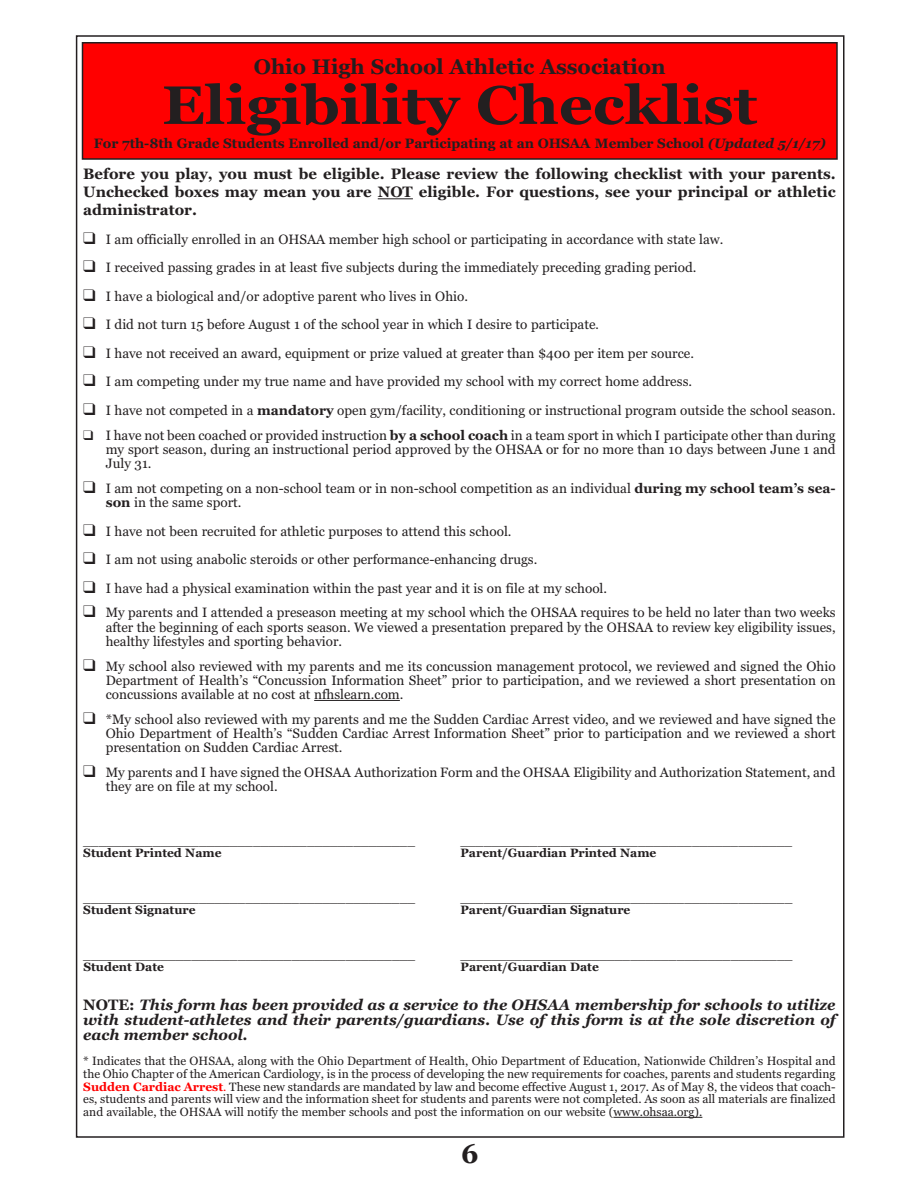
<style>
.page{position:relative;width:918px;height:1188px;background:#fff}
.page>*{position:absolute;margin:0;border:0;box-sizing:border-box;transform-origin:0 0}
.t1{font:700 54px "Georgia";color:#231f20;scale:1.1 1}
.t2{font:700 27px "Georgia";color:#231f20}
.t3{font:700 21px "Georgia";color:#231f20}
.t4{font:italic 700 15px/15px "Georgia";color:#231f20;text-align:justify}
.t5{font:700 15px/18px "Georgia";color:#231f20;text-align:justify}
.t6{font:13.5px/14.2px "Georgia";color:#231f20;text-align:justify}
.t7{font:700 13.5px "Georgia";color:#231f20}
.t8{font:12px/12.8px "Georgia";color:#231f20;text-align:justify}
.t9{font:700 12px "Georgia";color:#231f20}
.s1{font-style:italic}
.s2{font-weight:700}
.s3{font-style:normal}
.s4{font-weight:700;color:#f00}
.s5{color:#f00}
</style>
<div class="page">
<hr style="left:378px;top:198px;width:35px;height:1px;background:#231f20">
<hr style="left:314px;top:700px;width:86px;height:1px;background:#231f20">
<hr style="left:613px;top:1117px;width:89px;height:1px;background:#231f20">
<div style="left:82px;top:43px;width:755px;height:116px;background:#f00"></div>
<div style="left:82px;top:42px;width:756px;height:118px;border:2px solid #231f20"></div>
<h3 class="t3" style="left:254px;top:54px;width:413px">Ohio High School Athletic Association</h3>
<h1 class="t1" style="left:162px;top:74px;width:543px">Eligibility Checklist</h1>
<p class="t7" style="left:94px;top:135px;width:733px">For 7th-8th Grade Students Enrolled and/or Participating at an OHSAA Member School <span class="s1">(Updated 5/1/17)</span></p>
<p class="t5" style="left:83px;top:165px;width:754px">Before you play, you must be eligible. Please review the following checklist with your parents.<br>Unchecked boxes may mean you are NOT eligible. For questions, see your principal or athletic administrator.</p>
<p class="t6" style="left:83px;top:232px;width:642px">❑ I am officially enrolled in an OHSAA member high school or participating in accordance with state law.</p>
<p class="t6" style="left:83px;top:261px;width:615px">❑ I received passing grades in at least five subjects during the immediately preceding grading period.</p>
<p class="t6" style="left:83px;top:289px;width:386px">❑ I have a biological and/or adoptive parent who lives in Ohio.</p>
<p class="t6" style="left:83px;top:318px;width:517px">❑ I did not turn 15 before August 1 of the school year in which I desire to participate.</p>
<p class="t6" style="left:83px;top:346px;width:612px">❑ I have not received an award, equipment or prize valued at greater than $400 per item per source.</p>
<p class="t6" style="left:83px;top:375px;width:610px">❑ I am competing under my true name and have provided my school with my correct home address.</p>
<p class="t6" style="left:83px;top:403px;width:754px">❑ I have not competed in a <span class="s2">mandatory</span> open gym/facility, conditioning or instructional program outside the school season.</p>
<p class="t6" style="left:106px;top:428px;width:731px;text-indent:-23px">❑ I have not been coached or provided instruction <span class="s2">by a school coach</span> in a team sport in which I participate other than during my sport season, during an instructional period approved by the OHSAA or for no more than 10 days between June 1 and July 31.</p>
<p class="t6" style="left:106px;top:481px;width:731px;text-indent:-22px">❑ I am not competing on a non-school team or in non-school competition as an individual <span class="s2">during my school team’s sea&shy;son</span> in the same sport.</p>
<p class="t6" style="left:83px;top:524px;width:430px">❑ I have not been recruited for athletic purposes to attend this school.</p>
<p class="t6" style="left:83px;top:552px;width:456px">❑ I am not using anabolic steroids or other performance-enhancing drugs.</p>
<p class="t6" style="left:83px;top:581px;width:525px">❑ I have had a physical examination within the past year and it is on file at my school.</p>
<p class="t6" style="left:106px;top:606px;width:731px;text-indent:-22px">❑ My parents and I attended a preseason meeting at my school which the OHSAA requires to be held no later than two weeks after the beginning of each sports season. We viewed a presentation prepared by the OHSAA to review key eligibility issues, healthy lifestyles and sporting behavior.</p>
<p class="t6" style="left:106px;top:659px;width:731px;text-indent:-22px">❑ My school also reviewed with my parents and me its concussion management protocol, we reviewed and signed the Ohio Department of Health’s “Concussion Information Sheet” prior to participation, and we reviewed a short presentation on concussions available at no cost at nfhslearn.com.</p>
<p class="t6" style="left:106px;top:712px;width:731px;text-indent:-23px">❑ *My school also reviewed with my parents and me the Sudden Cardiac Arrest video, and we reviewed and have signed the Ohio Department of Health’s “Sudden Cardiac Arrest Information Sheet” prior to participation and we reviewed a short presentation on Sudden Cardiac Arrest.</p>
<p class="t6" style="left:106px;top:765px;width:731px;text-indent:-22px">❑ My parents and I have signed the OHSAA Authorization Form and the OHSAA Eligibility and Authorization Statement, and they are on file at my school.</p>
<p class="t8" style="left:83px;top:835px;width:333px">___________________________________________</p>
<p class="t8" style="left:461px;top:835px;width:333px">___________________________________________</p>
<p class="t9" style="left:83px;top:846px;width:140px">Student Printed Name</p>
<p class="t9" style="left:461px;top:846px;width:197px">Parent/Guardian Printed Name</p>
<p class="t8" style="left:83px;top:892px;width:333px">___________________________________________</p>
<p class="t8" style="left:461px;top:892px;width:333px">___________________________________________</p>
<p class="t9" style="left:83px;top:903px;width:114px">Student Signature</p>
<p class="t9" style="left:461px;top:903px;width:171px">Parent/Guardian Signature</p>
<p class="t8" style="left:83px;top:949px;width:333px">___________________________________________</p>
<p class="t8" style="left:461px;top:949px;width:333px">___________________________________________</p>
<p class="t9" style="left:83px;top:960px;width:82px">Student Date</p>
<p class="t9" style="left:461px;top:960px;width:140px">Parent/Guardian Date</p>
<p class="t4" style="left:83px;top:998px;width:754px"><span class="s3">NOTE:</span> This form has been provided as a service to the OHSAA membership for schools to utilize with student-athletes and their parents/guardians. Use of this form is at the sole discretion of each member school.</p>
<p class="t8" style="left:83px;top:1055px;width:754px">* Indicates that the OHSAA, along with the Ohio Department of Health, Ohio Department of Education, Nationwide Children’s Hospital and the Ohio Chapter of the American Cardiology, is in the process of developing the new requirements for coaches, parents and students regarding <span class="s4">Sudden Cardiac Arrest</span><span class="s5">.</span> These new standards are mandated by law and become effective August 1, 2017. As of May 8, the videos that coach&shy;es, students and parents will view and the information sheet for students and parents were not completed. As soon as all materials are finalized and available, the OHSAA will notify the member schools and post the information on our website (www.ohsaa.org).</p>
<h2 class="t2" style="left:461px;top:1138px;width:19px">6</h2>
</div>
